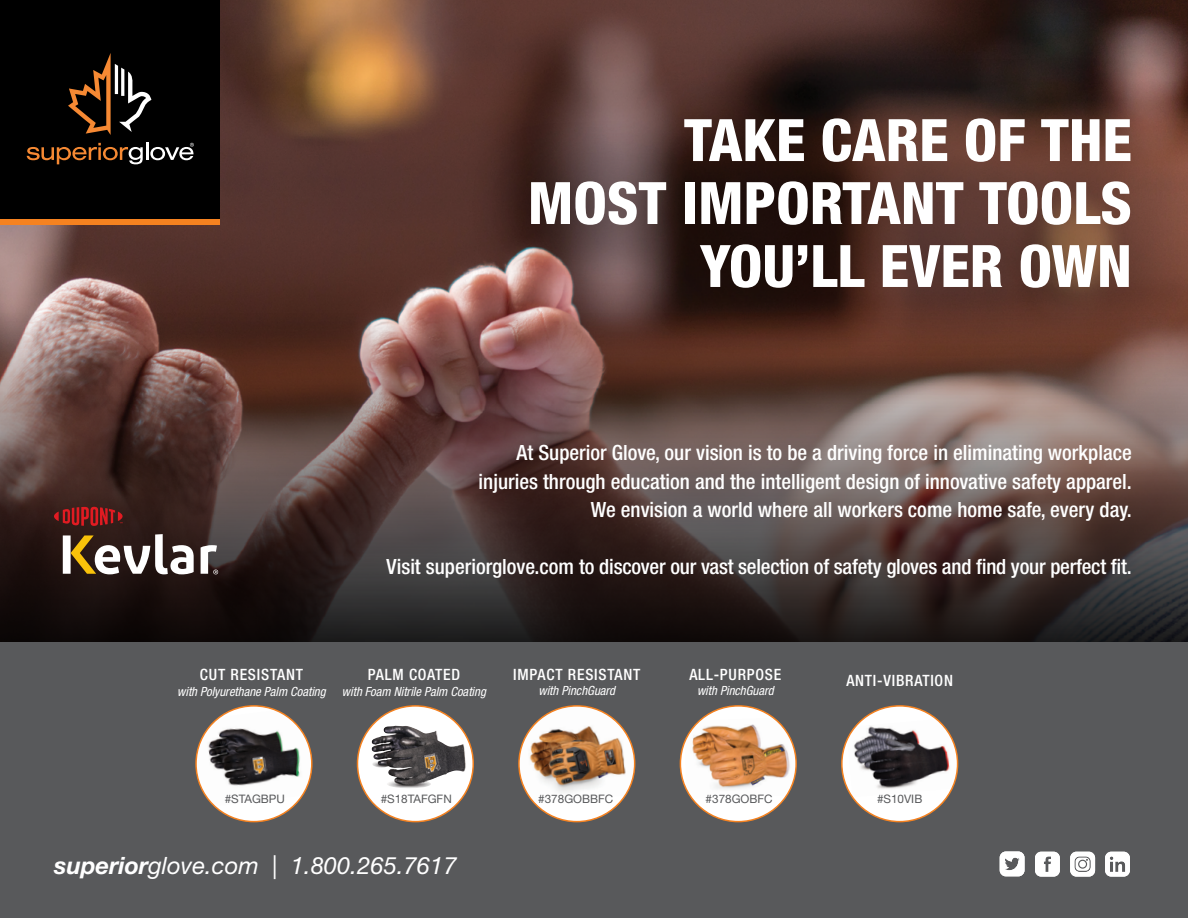
<style>
.page{position:relative;width:1188px;height:918px;background:#fff}
.page>*{position:absolute;margin:0;border:0;box-sizing:border-box;transform-origin:0 0}
.t1{font:800 condensed 58.5px/63px "Helvetica Neue LT Std";color:#fff;text-align:right}
.t2{font:italic 23.85px "Helvetica Neue LT Std";color:#fff}
.t3{font:500 condensed 21px/28.5px "Helvetica Neue LT Std";color:#fff;text-align:right}
.t4{font:500 condensed 15.6px "Helvetica Neue LT Std";letter-spacing:.05em;color:#fff}
.t5{font:italic condensed 12.6px "Helvetica Neue LT Std";color:#fff}
.t6{font:11.7px "Helvetica Neue LT Std";color:#58595b}
.s1{font-weight:700}
</style>
<div class="page">
<img style="left:0;top:0;width:1188px;height:312px">
<svg style="left:0;top:312px;width:1188px;height:331px;background:#523e3b"></svg>
<div style="left:467px;top:54px;width:721px;height:306px;background:#000;opacity:.8"></div>
<svg style="left:54px;top:507px;width:69px;height:19px"></svg>
<svg style="left:201px;top:545px;width:17px;height:29px"></svg>
<svg style="left:63px;top:534px;width:131px;height:40px"></svg>
<div style="left:0;top:643px;width:1188px;height:275px;background:#58595b"></div>
<div style="left:0;top:0;width:219px;height:219px;background:#000"></div>
<div style="left:0;top:219px;width:219px;height:6px;background:#f58220"></div>
<svg style="left:68px;top:53px;width:83px;height:82px"></svg>
<svg style="left:27px;top:143px;width:167px;height:21px"></svg>
<svg style="left:1000px;top:851px;width:25px;height:25px"></svg>
<svg style="left:1035px;top:852px;width:25px;height:25px"></svg>
<svg style="left:1105px;top:852px;width:25px;height:25px"></svg>
<svg style="left:1070px;top:852px;width:25px;height:25px"></svg>
<div style="left:196px;top:706px;width:116px;height:116px;background:#fff;border-radius:50%"></div>
<img style="left:197px;top:710px;width:113px;height:96px">
<div style="left:195px;top:705px;width:118px;height:117px;border:2px solid #f58220;border-radius:50%"></div>
<div style="left:358px;top:706px;width:115px;height:116px;background:#fff;border-radius:50%"></div>
<img style="left:371px;top:726px;width:96px;height:63px">
<div style="left:357px;top:705px;width:117px;height:117px;border:2px solid #f58220;border-radius:50%"></div>
<div style="left:519px;top:706px;width:116px;height:116px;background:#fff;border-radius:50%"></div>
<img style="left:520px;top:707px;width:114px;height:95px">
<div style="left:518px;top:705px;width:117px;height:117px;border:2px solid #f58220;border-radius:50%"></div>
<div style="left:680px;top:706px;width:116px;height:116px;background:#fff;border-radius:50%"></div>
<img style="left:685px;top:718px;width:110px;height:81px">
<div style="left:680px;top:705px;width:117px;height:117px;border:2px solid #f58220;border-radius:50%"></div>
<div style="left:842px;top:706px;width:116px;height:116px;background:#fff;border-radius:50%"></div>
<img style="left:847px;top:719px;width:109px;height:78px">
<div style="left:841px;top:705px;width:117px;height:117px;border:2px solid #f58220;border-radius:50%"></div>
<h1 class="t1" style="left:528px;top:108px;width:606px">TAKE CARE OF THE<br>MOST IMPORTANT TOOLS<br>YOU’LL EVER OWN</h1>
<p class="t3" style="left:479px;top:438px;width:655px">At Superior Glove, our vision is to be a driving force in eliminating workplace injuries through education and the intelligent design of innovative safety apparel.<br>We envision a world where all workers come home safe, every day.</p>
<p class="t3" style="left:387px;top:552px;width:747px">Visit superiorglove.com to discover our vast selection of safety gloves and find your perfect fit.</p>
<p class="t4" style="left:200px;top:666px;width:105px">CUT RESISTANT</p>
<p class="t5" style="left:177px;top:684px;width:150px">with Polyurethane Palm Coating</p>
<p class="t4" style="left:368px;top:666px;width:94px">PALM COATED</p>
<p class="t5" style="left:342px;top:684px;width:145px">with Foam Nitrile Palm Coating</p>
<p class="t4" style="left:513px;top:665px;width:129px">IMPACT RESISTANT</p>
<p class="t5" style="left:538px;top:684px;width:78px">with PinchGuard</p>
<p class="t4" style="left:689px;top:665px;width:93px">ALL-PURPOSE</p>
<p class="t5" style="left:697px;top:684px;width:78px">with PinchGuard</p>
<p class="t4" style="left:846px;top:672px;width:108px">ANTI-VIBRATION</p>
<p class="t6" style="left:225px;top:792px;width:62px">#STAGBPU</p>
<p class="t6" style="left:381px;top:792px;width:73px">#S18TAFGFN</p>
<p class="t6" style="left:538px;top:792px;width:77px">#378GOBBFC</p>
<p class="t6" style="left:706px;top:792px;width:69px">#378GOBFC</p>
<p class="t6" style="left:877px;top:792px;width:47px">#S10VIB</p>
<p class="t2" style="left:54px;top:851px;width:404px"><span class="s1">superior</span>glove.com | 1.800.265.7617</p>
</div>
